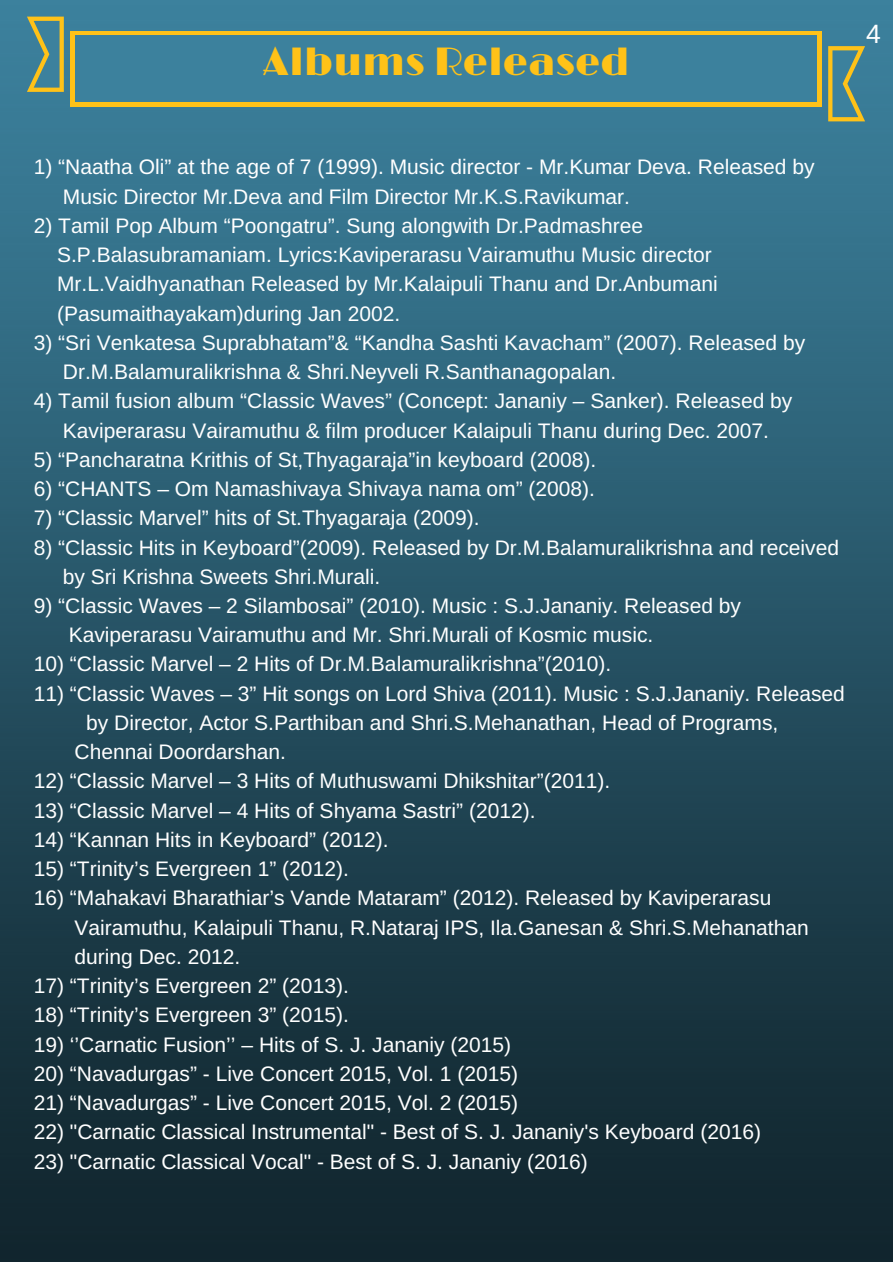
<style>
.page{position:relative;width:893px;height:1263px;background:#fff}
.page>*{position:absolute;margin:0;border:0;box-sizing:border-box;transform-origin:0 0}
.t1{font:39.75px "Limelight";color:#ffc218}
.t2{font:26.4px "Arimo";color:#fff}
.t3{font:21px/29.2px "Arimo";color:#fff}
</style>
<div class="page">
<img style="left:0;top:0;width:892px;height:1261px">
<div style="left:83px;top:31px;width:727px;height:75px;background:#ffc218"></div>
<div style="left:83px;top:35px;width:727px;height:67px;background:#3c819d"></div>
<div style="left:809px;top:31px;width:12px;height:75px;background:#ffc218"></div>
<svg style="left:828px;top:46px;width:37px;height:75px;background:#7a9470"></svg>
<div style="left:809px;top:35px;width:8px;height:67px;background:#3c819d"></div>
<div style="left:70px;top:31px;width:13px;height:75px;background:#ffc218"></div>
<svg style="left:27px;top:17px;width:37px;height:75px;background:#7a9571"></svg>
<div style="left:75px;top:35px;width:8px;height:67px;background:#3c819d"></div>
<h1 class="t1" style="left:263px;top:39px;width:368px">Albums Released</h1>
<p class="t2" style="left:866px;top:19px;width:16px">4</p>
<p class="t3" style="left:63px;top:152px;width:753px;text-indent:-29px">1) “Naatha Oli” at the age of 7 (1999). Music director - Mr.Kumar Deva. Released by<br>Music Director Mr.Deva and Film Director Mr.K.S.Ravikumar.</p>
<p class="t3" style="left:57px;top:211px;width:662px;text-indent:-23px">2) Tamil Pop Album “Poongatru”. Sung alongwith Dr.Padmashree S.P.Balasubramaniam. Lyrics:Kaviperarasu Vairamuthu Music director Mr.L.Vaidhyanathan Released by Mr.Kalaipuli Thanu and Dr.Anbumani (Pasumaithayakam)during Jan 2002.</p>
<p class="t3" style="left:63px;top:328px;width:744px;text-indent:-29px">3) “Sri Venkatesa Suprabhatam”&amp; “Kandha Sashti Kavacham” (2007). Released by<br>Dr.M.Balamuralikrishna &amp; Shri.Neyveli R.Santhanagopalan.</p>
<p class="t3" style="left:34px;top:386px;width:760px;text-align:center">4) Tamil fusion album “Classic Waves” (Concept: Jananiy – Sanker). Released by<br>Kaviperarasu Vairamuthu &amp; film producer Kalaipuli Thanu during Dec. 2007.</p>
<p class="t3" style="left:34px;top:445px;width:564px">5) “Pancharatna Krithis of St,Thyagaraja”in keyboard (2008).</p>
<p class="t3" style="left:34px;top:474px;width:563px">6) “CHANTS – Om Namashivaya Shivaya nama om” (2008).</p>
<p class="t3" style="left:34px;top:503px;width:447px">7) “Classic Marvel” hits of St.Thyagaraja (2009).</p>
<p class="t3" style="left:63px;top:532px;width:777px;text-indent:-29px">8) “Classic Hits in Keyboard”(2009). Released by Dr.M.Balamuralikrishna and received by Sri Krishna Sweets Shri.Murali.</p>
<p class="t3" style="left:69px;top:591px;width:673px;text-indent:-35px">9) “Classic Waves – 2 Silambosai” (2010). Music : S.J.Jananiy. Released by<br>Kaviperarasu Vairamuthu and Mr. Shri.Murali of Kosmic music.</p>
<p class="t3" style="left:34px;top:649px;width:579px">10) “Classic Marvel – 2 Hits of Dr.M.Balamuralikrishna”(2010).</p>
<p class="t3" style="left:34px;top:678px;width:812px">11) “Classic Waves – 3” Hit songs on Lord Shiva (2011). Music : S.J.Jananiy. Released</p>
<p class="t3" style="left:86px;top:708px;width:693px">by Director, Actor S.Parthiban and Shri.S.Mehanathan, Head of Programs,</p>
<p class="t3" style="left:75px;top:737px;width:213px">Chennai Doordarshan.</p>
<p class="t3" style="left:34px;top:766px;width:578px">12) “Classic Marvel – 3 Hits of Muthuswami Dhikshitar”(2011).</p>
<p class="t3" style="left:34px;top:795px;width:503px">13) “Classic Marvel – 4 Hits of Shyama Sastri” (2012).</p>
<p class="t3" style="left:34px;top:825px;width:356px">14) “Kannan Hits in Keyboard” (2012).</p>
<p class="t3" style="left:34px;top:854px;width:316px">15) “Trinity’s Evergreen 1” (2012).</p>
<p class="t3" style="left:75px;top:883px;width:735px;text-indent:-41px">16) “Mahakavi Bharathiar’s Vande Mataram” (2012). Released by Kaviperarasu<br>Vairamuthu, Kalaipuli Thanu, R.Nataraj IPS, Ila.Ganesan &amp; Shri.S.Mehanathan during Dec. 2012.</p>
<p class="t3" style="left:34px;top:971px;width:316px">17) “Trinity’s Evergreen 2” (2013).</p>
<p class="t3" style="left:34px;top:1000px;width:316px">18) “Trinity’s Evergreen 3” (2015).</p>
<p class="t3" style="left:34px;top:1029px;width:479px">19) ‘’Carnatic Fusion’’ – Hits of S. J. Jananiy (2015)</p>
<p class="t3" style="left:34px;top:1058px;width:486px">20) “Navadurgas” - Live Concert 2015, Vol. 1 (2015)</p>
<p class="t3" style="left:34px;top:1088px;width:486px">21) “Navadurgas” - Live Concert 2015, Vol. 2 (2015)</p>
<p class="t3" style="left:34px;top:1117px;width:729px">22) "Carnatic Classical Instrumental" - Best of S. J. Jananiy's Keyboard (2016)</p>
<p class="t3" style="left:34px;top:1146px;width:555px">23) "Carnatic Classical Vocal" - Best of S. J. Jananiy (2016)</p>
</div>
